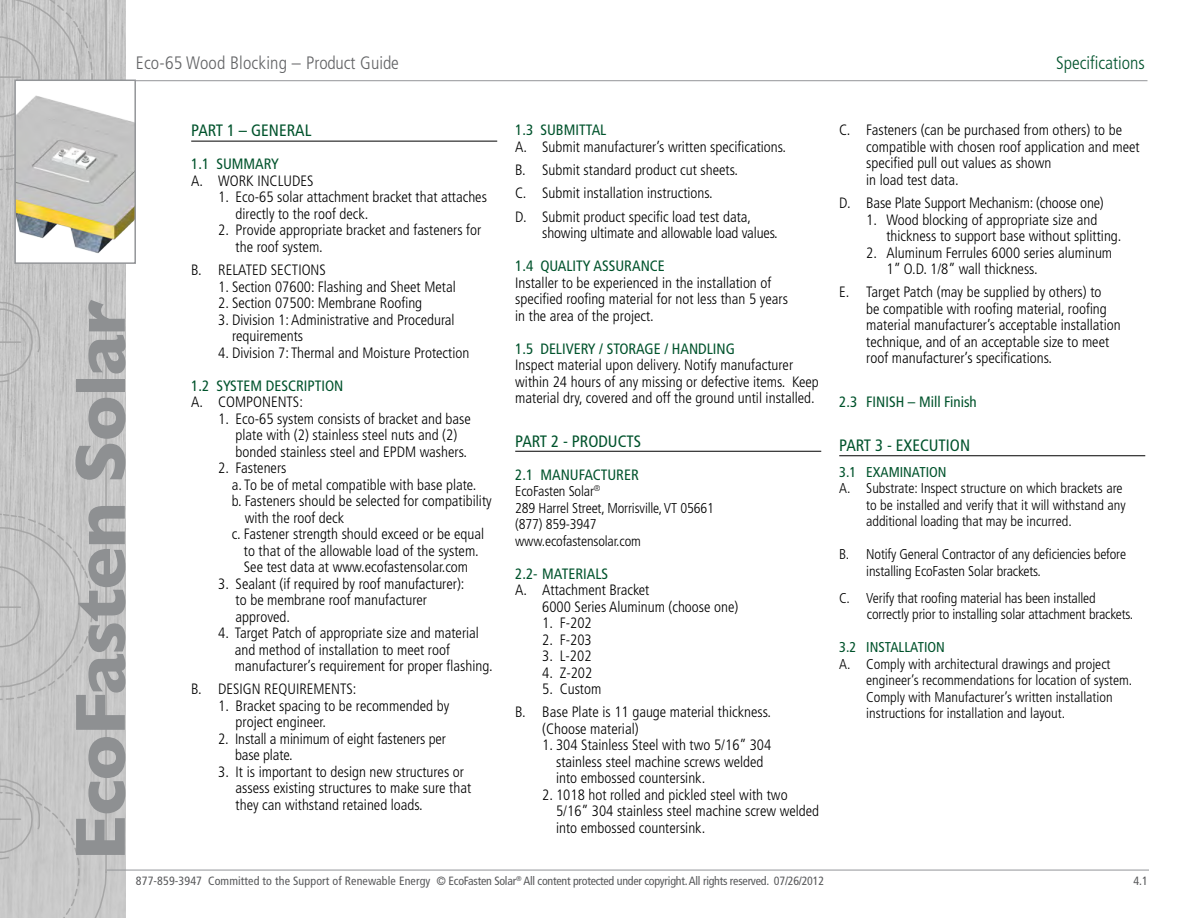
<style>
.page{position:relative;width:1188px;height:918px;background:#fff}
.page>*{position:absolute;margin:0;border:0;box-sizing:border-box;transform-origin:0 0}
.t1{font:700 72px "Gill Sans";letter-spacing:-.02em;color:#8e9092}
.t2{font:300 condensed 18px "Frutiger";letter-spacing:.01em;color:#636466}
.t3{font:300 condensed 18px "Frutiger";color:#00532c}
.t4{font:condensed 16.5px "Frutiger";color:#00532c}
.t5{font:300 condensed 15px/16.5px "Frutiger";color:#000}
.t6{font:condensed 15px "Frutiger";color:#00532c}
.t7{font:300 condensed 14.25px/16.5px "Frutiger";letter-spacing:-.01em;color:#000}
.t8{font:condensed 14.25px "Frutiger";color:#00532c}
.t9{font:condensed 12px "Frutiger";letter-spacing:-.02em;color:#58595b}
</style>
<div class="page">
<img style="left:108px;top:0;width:18px;height:918px">
<hr style="left:105px;top:870px;width:1044px;height:1px;background:#939598">
<svg style="left:94px;top:0;width:14px;height:918px;background:#c3c3c3"></svg>
<svg style="left:0;top:0;width:94px;height:918px;background:#c4c4c4"></svg>
<hr style="left:107px;top:80px;width:1041px;height:1px;background:#939598">
<img style="left:17px;top:83px;width:116px;height:178px">
<div style="left:14px;top:80px;width:122px;height:184px;border:2px solid #939598"></div>
<hr style="left:191px;top:141px;width:306px;height:1px;background:#000">
<hr style="left:515px;top:451px;width:306px;height:1px;background:#000">
<hr style="left:839px;top:455px;width:306px;height:1px;background:#000">
<p class="t2" style="left:136px;top:52px;width:265px">Eco-65 Wood Blocking – Product Guide</p>
<p class="t3" style="left:1056px;top:52px;width:90px">Specifications</p>
<h1 class="t1" style="left:58px;top:861px;width:563px;rotate:-90deg">EcoFasten Solar</h1>
<p class="t4" style="left:191px;top:121px;width:122px">PART 1 – GENERAL</p>
<p class="t6" style="left:191px;top:155px;width:89px">1.1 SUMMARY</p>
<p class="t5" style="left:191px;top:173px;width:48px">A. WORK</p>
<p class="t5" style="left:257px;top:173px;width:8px">INCLUD</p>
<p class="t5" style="left:300px;top:173px;width:15px">ES</p>
<p class="t5" style="left:236px;top:189px;width:253px;text-indent:-17px">1. Eco-65 solar attachment bracket that attaches directly to the roof deck.</p>
<p class="t5" style="left:236px;top:222px;width:247px;text-indent:-17px">2. Provide appropriate bracket and fasteners for the roof system.</p>
<p class="t5" style="left:191px;top:262px;width:101px">B. RELATED SECTION</p>
<p class="t5" style="left:319px;top:262px;width:8px">S</p>
<p class="t5" style="left:218px;top:278px;width:239px">1. Section 07600: Flashing and Sheet Metal</p>
<p class="t5" style="left:218px;top:295px;width:206px">2. Section 07500: Membrane Roofing</p>
<p class="t5" style="left:232px;top:311px;width:224px;text-indent:-14px">3. Division 1: Administrative and Procedural requirements</p>
<p class="t5" style="left:218px;top:344px;width:253px">4. Division 7: Thermal and Moisture Protection</p>
<p class="t6" style="left:191px;top:377px;width:154px">1.2 SYSTEM DESCRIPTION</p>
<p class="t5" style="left:191px;top:394px;width:26px">A. CO</p>
<p class="t5" style="left:235px;top:394px;width:69px">MPONENTS:</p>
<p class="t5" style="left:236px;top:410px;width:237px;text-indent:-17px">1. Eco-65 system consists of bracket and base plate with (2) stainless steel nuts and (2) bonded stainless steel and EPDM washers.</p>
<p class="t5" style="left:218px;top:460px;width:70px">2. Fasteners</p>
<p class="t5" style="left:232px;top:476px;width:246px">a. To be of metal compatible with base plate.</p>
<p class="t5" style="left:232px;top:493px;width:262px">b. Fasteners should be selected for compatibility</p>
<p class="t5" style="left:245px;top:509px;width:101px">with the roof deck</p>
<p class="t5" style="left:232px;top:526px;width:254px">c. Fastener strength should exceed or be equal</p>
<p class="t5" style="left:244px;top:542px;width:237px">to that of the allowable load of the system.</p>
<p class="t5" style="left:244px;top:559px;width:226px">See test data at www.ecofastensolar.com</p>
<p class="t5" style="left:236px;top:575px;width:230px;text-indent:-17px">3. Sealant (if required by roof manufacturer): to be membrane roof manufacturer approved.</p>
<p class="t5" style="left:235px;top:625px;width:260px;text-indent:-17px">4. Target Patch of appropriate size and material and method of installation to meet roof manufacturer’s requirement for proper flashing.</p>
<p class="t5" style="left:191px;top:681px;width:167px">B. DESIGN REQUIREMENTS:</p>
<p class="t5" style="left:236px;top:698px;width:215px;text-indent:-17px">1. Bracket spacing to be recommended by project engineer.</p>
<p class="t5" style="left:235px;top:731px;width:212px;text-indent:-17px">2. Install a minimum of eight fasteners per base plate.</p>
<p class="t5" style="left:236px;top:764px;width:237px;text-indent:-17px">3. It is important to design new structures or assess existing structures to make sure that they can withstand retained loads.</p>
<p class="t6" style="left:515px;top:121px;width:93px">1.3 SUBMITTAL</p>
<p class="t5" style="left:515px;top:135px;width:272px;line-height:23.2px">A. Submit manufacturer’s written specifications.<br>B. Submit standard product cut sheets.<br>C. Submit installation instructions.<br>D. Submit product specific load test data,</p>
<p class="t5" style="left:542px;top:225px;width:237px">showing ultimate and allowable load values.</p>
<p class="t6" style="left:515px;top:257px;width:151px">1.4 QUALITY ASSURANCE</p>
<p class="t5" style="left:515px;top:274px;width:274px">I nstaller to be experienced in the installation of specified roofing material for not less than 5 years in the area of the project.</p>
<p class="t6" style="left:515px;top:340px;width:221px">1.5 DELIVERY / STORAGE / HANDLING</p>
<p class="t5" style="left:515px;top:357px;width:305px">I nspect material upon delivery. Notify manufacturer within 24 hours of any missing or defective items. Keep material dry, covered and off the ground until installed.</p>
<p class="t4" style="left:515px;top:431px;width:127px">PART 2 - PRODUCTS</p>
<p class="t6" style="left:515px;top:466px;width:125px">2.1 MANUFACTURER</p>
<p class="t7" style="left:515px;top:483px;width:200px">EcoFasten Solar<sup>®<br></sup>289 Harrel Street, Morrisville, VT 05661 (877) 859-3947 www.ecofastensolar.com</p>
<p class="t6" style="left:515px;top:565px;width:94px">2.2- MATERIALS</p>
<p class="t5" style="left:542px;top:582px;width:198px;text-indent:-27px">A. Attachment Bracket<br>6000 Series Aluminum (choose one)</p>
<p class="t5" style="left:542px;top:615px;width:51px">1. F-202</p>
<p class="t5" style="left:542px;top:631px;width:51px">2. F-203</p>
<p class="t5" style="left:542px;top:648px;width:51px">3. L-202</p>
<p class="t5" style="left:542px;top:664px;width:52px">4. Z-202</p>
<p class="t5" style="left:515px;top:677px;width:257px;line-height:23.2px;text-indent:27px">5. Custom<br>B. Base Plate is 11 gauge material thickness.</p>
<p class="t5" style="left:542px;top:721px;width:98px">(Choose material)</p>
<p class="t5" style="left:556px;top:737px;width:217px;text-indent:-14px">1. 304 Stainless Steel with two 5/16” 304 stainless steel machine screws welded into embossed countersink.</p>
<p class="t5" style="left:556px;top:787px;width:265px;text-indent:-14px">2. 1018 hot rolled and pickled steel with two<br>5/16” 304 stainless steel machine screw welded into embossed countersink.</p>
<p class="t5" style="left:866px;top:122px;width:275px;text-indent:-27px">C. Fasteners (can be purchased from others) to be compatible with chosen roof application and meet specified pull out values as shown<br>in load test data.</p>
<p class="t5" style="left:839px;top:195px;width:266px">D. Base Plate Support Mechanism: (choose one)</p>
<p class="t5" style="left:886px;top:211px;width:237px;text-indent:-20px">1. Wood blocking of appropriate size and thickness to support base without splitting.</p>
<p class="t5" style="left:886px;top:244px;width:227px;text-indent:-20px">2. Aluminum Ferrules 6000 series aluminum<br>1” O.D. 1/8” wall thickness.</p>
<p class="t5" style="left:866px;top:284px;width:256px;text-indent:-27px">E. Target Patch (may be supplied by others) to<br>be compatible with roofing material, roofing material manufacturer’s acceptable installation technique, and of an acceptable size to meet roof manufacturer’s specifications.</p>
<p class="t6" style="left:839px;top:393px;width:139px">2.3 FINISH – Mill Finish</p>
<p class="t4" style="left:839px;top:436px;width:132px">PART 3 - EXECUTION</p>
<p class="t8" style="left:839px;top:463px;width:109px">3.1 EXAMINATION</p>
<p class="t7" style="left:866px;top:480px;width:261px;text-indent:-27px">A. Substrate: I nspect structure on which brackets are to be installed and verify that it will withstand any additional loading that may be incurred.</p>
<p class="t7" style="left:866px;top:546px;width:261px;text-indent:-27px">B. N otify General Contractor of any deficiencies before installing EcoFasten Solar brackets.</p>
<p class="t7" style="left:867px;top:590px;width:268px;text-indent:-28px">C. Verify that roofing material has been installed correctly prior to installing solar attachment brackets.</p>
<p class="t8" style="left:839px;top:639px;width:107px">3.2 INSTALLATION</p>
<p class="t7" style="left:866px;top:656px;width:268px;text-indent:-27px">A. Comply with architectural drawings and project engineer’s recommendations for location of system.<br>Comply with Manufacturer’s written installation instructions for installation and layout.</p>
<p class="t9" style="left:136px;top:874px;width:690px">877-859-3947 Committed to the Support of Renewable Energy © EcoFasten Solar<sup>®</sup> All content protected under copyright. All rights reserved. 07/26/2012</p>
<p class="t9" style="left:1133px;top:873px;width:16px">4.1</p>
</div>
